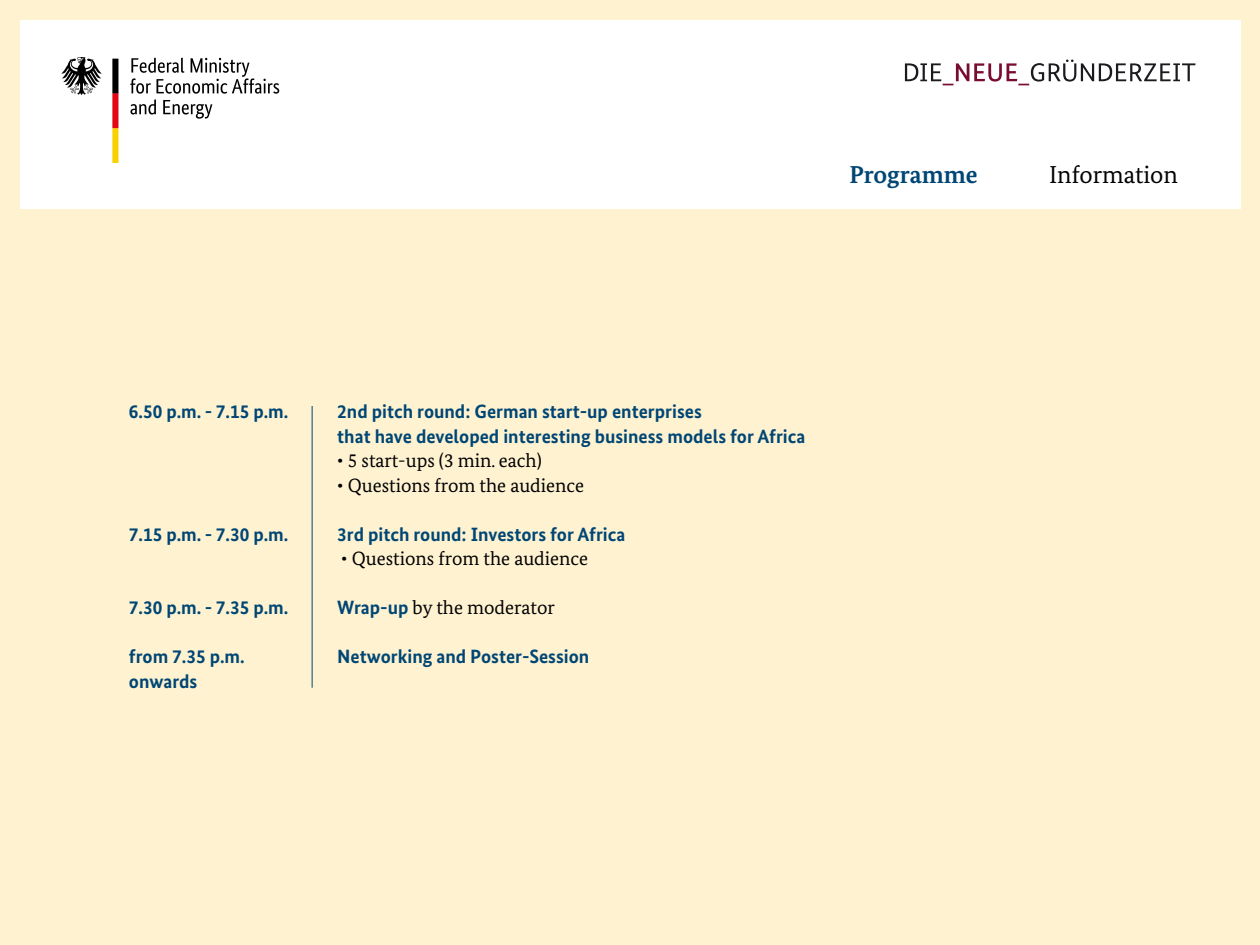
<style>
.page{position:relative;width:1260px;height:945px;background:#fef2d1}
.page>*{position:absolute;margin:0;border:0;box-sizing:border-box;transform-origin:0 0}
.t1{font:24.5px "Bundes Serif";color:#000}
.t2{font:700 24.5px "Bundes Serif";color:#004674}
.t3{font:700 19.25px/24.5px "Bundes Sans";color:#004674}
.t4{font:19.25px "Bundes Serif";color:#000}
.s1{font-family:"Bundes Sans";font-weight:700;color:#004674}
</style>
<div class="page">
<div style="left:20px;top:20px;width:1220px;height:188px;background:#fff"></div>
<svg style="left:905px;top:60px;width:290px;height:25px"></svg>
<svg style="left:130px;top:58px;width:149px;height:61px"></svg>
<svg style="left:61px;top:57px;width:41px;height:38px"></svg>
<svg style="left:112px;top:59px;width:6px;height:104px"></svg>
<hr style="left:312px;top:406px;width:1px;height:282px;background:#004674">
<p class="t2" style="left:849px;top:159px;width:130px">Programme</p>
<p class="t1" style="left:1049px;top:159px;width:130px">Information</p>
<p class="t3" style="left:129px;top:399px;width:161px">6.50 p.m. - 7.15 p.m.</p>
<p class="t3" style="left:337px;top:399px;width:470px">2nd pitch round: German start-up enterprises<br>that have developed interesting business models for Africa</p>
<p class="t4" style="left:337px;top:449px;width:206px">• 5 start-ups (3 min. each)</p>
<p class="t4" style="left:337px;top:473px;width:248px">• Questions from the audience</p>
<p class="t3" style="left:129px;top:522px;width:161px">7.15 p.m. - 7.30 p.m.</p>
<p class="t3" style="left:337px;top:522px;width:290px">3rd pitch round: Investors for Africa</p>
<p class="t4" style="left:341px;top:547px;width:248px">• Questions from the audience</p>
<p class="t3" style="left:129px;top:595px;width:161px">7.30 p.m. - 7.35 p.m.</p>
<p class="t4" style="left:337px;top:596px;width:219px"><span class="s1">Wrap-up</span> by the moderator</p>
<p class="t3" style="left:129px;top:644px;width:117px">from 7.35 p.m.</p>
<p class="t3" style="left:337px;top:644px;width:254px">Networking and Poster-Session</p>
<p class="t3" style="left:129px;top:669px;width:70px">onwards</p>
</div>
